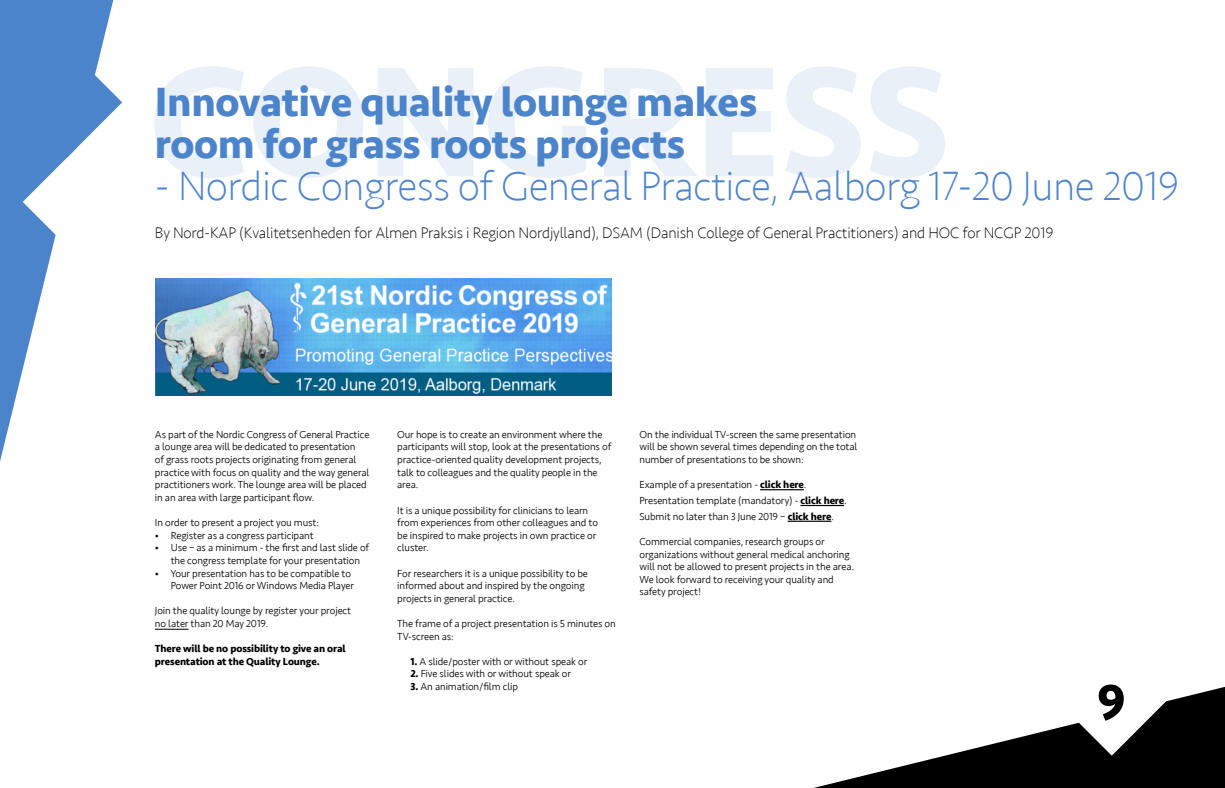
<style>
.page{position:relative;width:1225px;height:788px;background:#fff}
.page>*{position:absolute;margin:0;border:0;box-sizing:border-box;transform-origin:0 0}
.t1{font:700 161.96px "Seravek";letter-spacing:-.01em;color:#4c84cb}
.t2{font:700 52.5px "Seravek";color:#000}
.t3{font:700 42px/42px "Seravek";letter-spacing:-.01em;color:#4c84cb}
.t4{font:200 42px "Seravek";letter-spacing:-.01em;color:#4c84cb}
.t5{font:200 15.75px "Seravek";letter-spacing:-.01em;color:#000}
.t6{font:300 10.5px/12.6px "Seravek";letter-spacing:-.01em;color:#000}
.t7{font:700 10.5px/12.6px "Seravek";letter-spacing:-.01em;color:#000}
.s1{font-weight:700}
</style>
<div class="page">
<svg style="left:0;top:0;width:113px;height:461px"></svg>
<svg style="left:12px;top:47px;width:110px;height:210px"></svg>
<svg style="left:814px;top:686px;width:411px;height:102px"></svg>
<svg style="left:1057px;top:686px;width:110px;height:69px"></svg>
<hr style="left:155px;top:629px;width:33px;height:1px;background:#000">
<hr style="left:760px;top:489px;width:44px;height:1px;background:#000">
<hr style="left:800px;top:505px;width:44px;height:1px;background:#000">
<hr style="left:788px;top:520px;width:43px;height:2px;background:#000">
<img style="left:156px;top:278px;width:455px;height:117px">
<h1 class="t1" style="left:149px;top:-7px;width:802px">CONGRESS</h1>
<h3 class="t3" style="left:155px;top:80px;width:604px">Innovative quality lounge makes room for grass roots projects</h3>
<h3 class="t4" style="left:155px;top:161px;width:1026px">- Nordic Congress of General Practice, Aalborg 17-20 June 2019</h3>
<h3 class="t5" style="left:155px;top:223px;width:900px">By Nord-KAP (Kvalitetsenheden for Almen Praksis i Region Nordjylland), DSAM (Danish College of General Practitioners) and HOC for NCGP 2019</h3>
<p class="t6" style="left:155px;top:428px;width:216px">As part of the Nordic Congress of General Practice a lounge area will be dedicated to presentation<br>of grass roots projects originating from general practice with focus on quality and the way general practitioners work. The lounge area will be placed in an area with large participant flow.</p>
<p class="t6" style="left:155px;top:516px;width:166px">In order to present a project you must:</p>
<p class="t6" style="left:155px;top:529px;width:160px">• Register as a congress participant</p>
<p class="t6" style="left:171px;top:541px;width:200px;text-indent:-16px">• Use – as a minimum - the first and last slide of the congress template for your presentation</p>
<p class="t6" style="left:155px;top:567px;width:201px;text-align:right">• Your presentation has to be compatible to<br>Power Point 2016 or Windows Media Player</p>
<p class="t6" style="left:155px;top:604px;width:198px">Join the quality lounge by register your project no later than 20 May 2019.</p>
<p class="t7" style="left:155px;top:642px;width:192px">There will be no possibility to give an oral presentation at the Quality Lounge.</p>
<p class="t6" style="left:397px;top:428px;width:216px">Our hope is to create an environment where the participants will stop, look at the presentations of practice-oriented quality development projects, talk to colleagues and the quality people in the area.</p>
<p class="t6" style="left:397px;top:504px;width:202px">It is a unique possibility for clinicians to learn from experiences from other colleagues and to be inspired to make projects in own practice or cluster.</p>
<p class="t6" style="left:397px;top:567px;width:192px">For researchers it is a unique possibility to be informed about and inspired by the ongoing projects in general practice.</p>
<p class="t6" style="left:397px;top:617px;width:220px">The frame of a project presentation is 5 minutes on<br>TV-screen as:</p>
<p class="t6" style="left:410px;top:655px;width:178px"><span class="s1">1.</span> A slide/poster with or without speak or</p>
<p class="t6" style="left:410px;top:667px;width:162px"><span class="s1">2.</span> Five slides with or without speak or</p>
<p class="t6" style="left:410px;top:680px;width:109px"><span class="s1">3.</span> An animation/film clip</p>
<p class="t6" style="left:640px;top:428px;width:219px;text-align:justify">On the individual TV-screen the same presentation will be shown several times depending on the total number of presentations to be shown:</p>
<p class="t6" style="left:640px;top:477px;width:209px;line-height:15.8px">Example of a presentation - <span class="s1">click here</span>.<br>Presentation template (mandatory) - <span class="s1">click here</span>.<br>Submit no later than 3 June 2019 – <span class="s1">click here</span>.</p>
<p class="t6" style="left:640px;top:535px;width:216px">Commercial companies, research groups or organizations without general medical anchoring will not be allowed to present projects in the area.<br>We look forward to receiving your quality and safety project!</p>
<h2 class="t2" style="left:1097px;top:660px;width:31px">9</h2>
</div>
